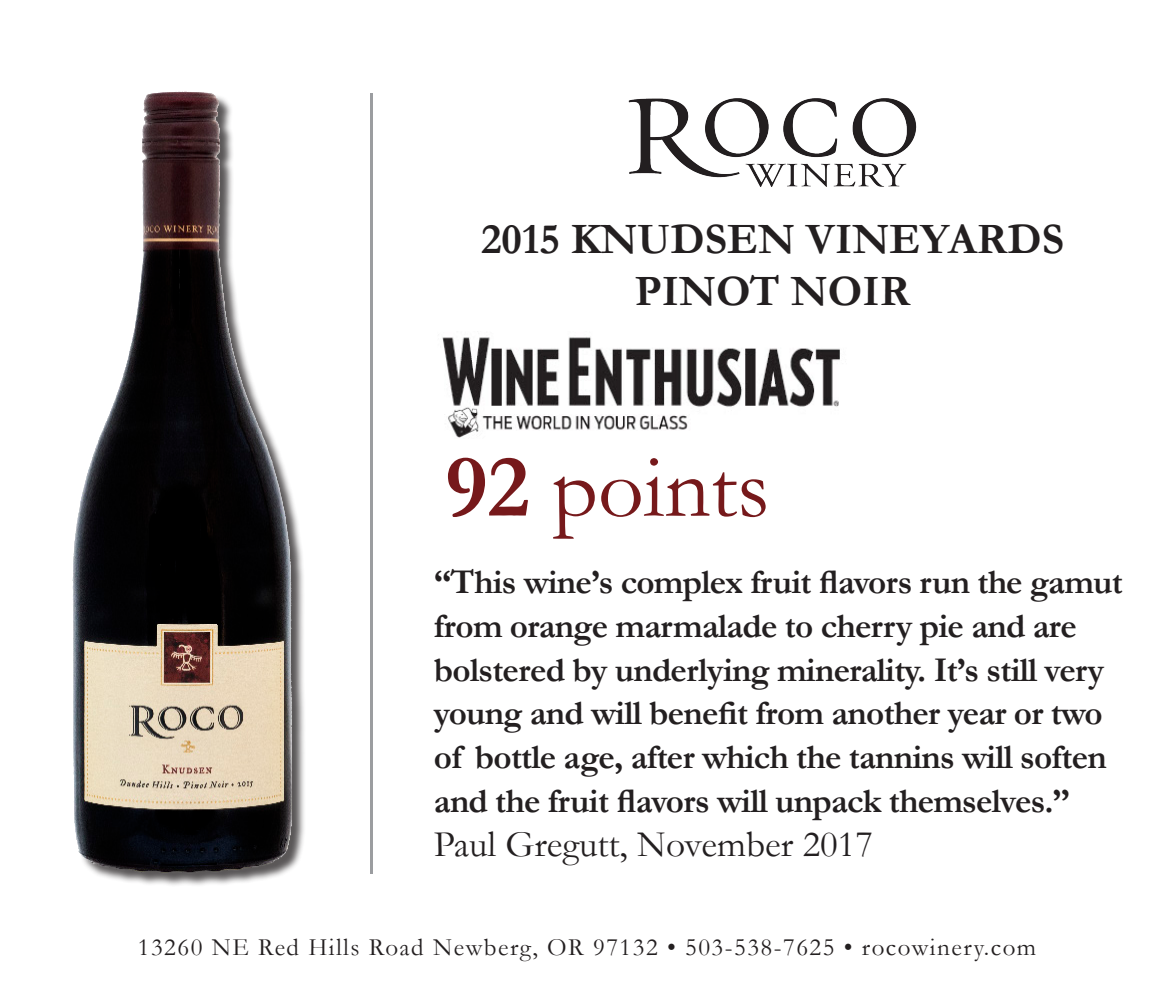
<style>
.page{position:relative;width:1175px;height:985px;background:#fff}
.page>*{position:absolute;margin:0;border:0;box-sizing:border-box;transform-origin:0 0}
.t1{font:90px "Garamond";color:#76191b}
.t2{font:700 43.75px "Garamond";color:#231f20}
.t3{font:37.5px "Garamond";color:#231f20}
.t4{font:700 35px/43.8px "Garamond";letter-spacing:-.02em;color:#231f20}
.t5{font:25px "Garamond";letter-spacing:.06em;color:#231f20}
.s1{font-weight:700}
</style>
<div class="page">
<hr style="left:371px;top:93px;width:2px;height:780px;background:#9b9da0">
<img style="left:72px;top:91px;width:232px;height:794px">
<img style="left:628px;top:98px;width:289px;height:89px">
<img style="left:442px;top:337px;width:398px;height:101px">
<p class="t2" style="left:481px;top:213px;width:584px">2015 KNUDSEN VINEYARDS</p>
<p class="t2" style="left:635px;top:265px;width:277px">PINOT NOIR</p>
<p class="t1" style="left:445px;top:434px;width:326px"><span class="s1">92</span> points</p>
<p class="t4" style="left:434px;top:560px;width:690px">“This wine’s complex fruit flavors run the gamut from orange marmalade to cherry pie and are bolstered by underlying minerality. It’s still very young and will benefit from another year or two of bottle age, after which the tannins will soften and the fruit flavors will unpack themselves.”</p>
<p class="t3" style="left:434px;top:821px;width:441px">Paul Gregutt, November 2017</p>
<p class="t5" style="left:138px;top:932px;width:900px">13260 NE Red Hills Road Newberg, OR 97132 • 503-538-7625 • rocowinery.com</p>
</div>
